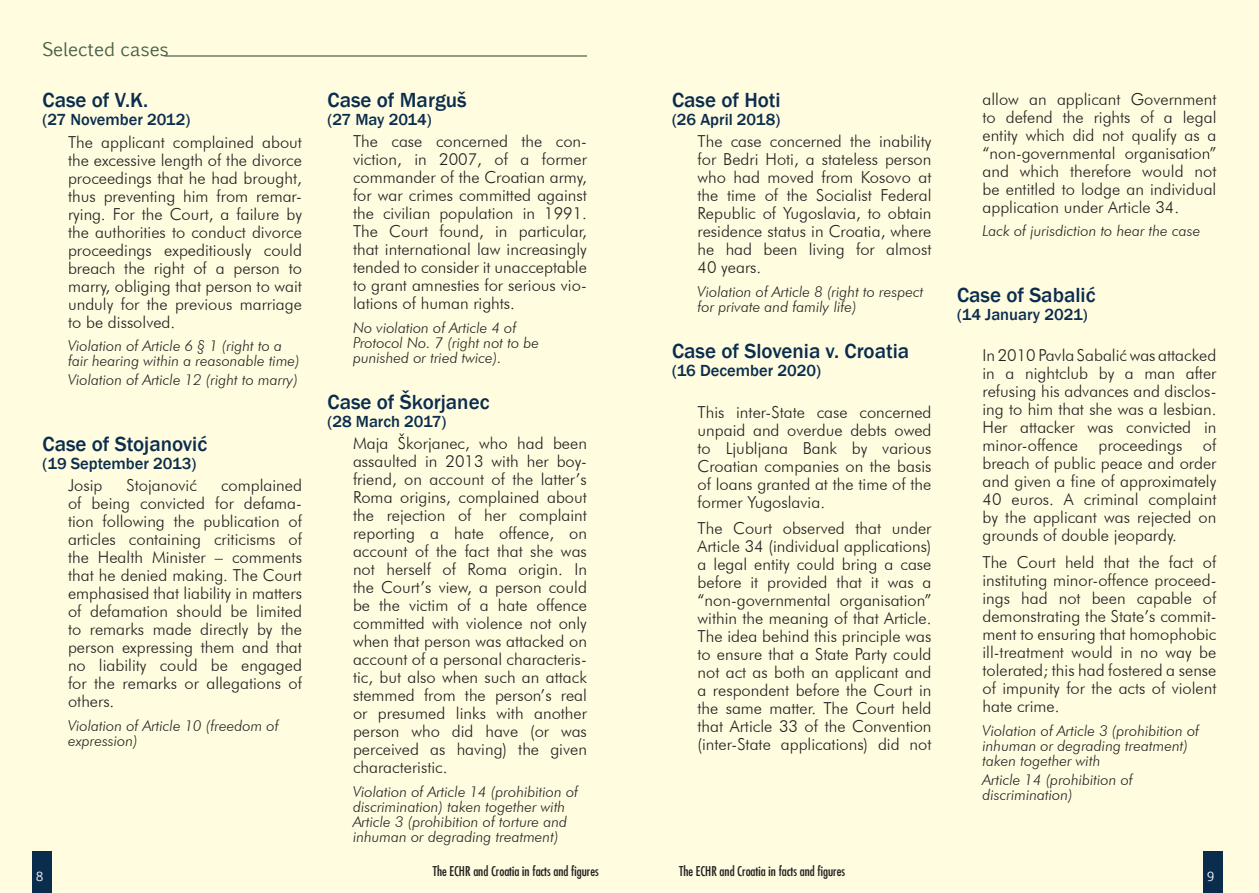
<style>
.page{position:relative;width:1259px;height:893px;background:#fffce0}
.page>*{position:absolute;margin:0;border:0;box-sizing:border-box;transform-origin:0 0}
.Titre_2{font:500 21px "Franklin Gothic";color:#0a2d4e}
.Titre_0{font:18px "Euphemia CAS";color:#48604c}
.Texte{font:300 16.5px/18px "Futura BT";color:#231f20;text-align:justify}
.Date{font:500 16.5px "Franklin Gothic";color:#0a2d4e}
.Sous_texte_light{font:italic 300 15px/15px "Futura BT";color:#231f20}
.t1{font:condensed 13.2px "Futura";color:#231f20}
.t2{font:12px "Euphemia CAS";color:#fff}
</style>
<div class="page">
<div style="left:1203px;top:852px;width:19px;height:41px;background:#0a2d4e"></div>
<div style="left:32px;top:852px;width:19px;height:41px;background:#0a2d4e"></div>
<hr style="left:165px;top:55px;width:422px;height:2px;background:#48604c">
<p class="Titre_0" style="left:43px;top:37px;width:128px">Selected cases</p>
<p class="Titre_2" style="left:43px;top:87px;width:107px">Case of V.K.</p>
<p class="Date" style="left:43px;top:110px;width:149px">(27 November 2012)</p>
<p class="Texte" style="left:68px;top:133px;width:235px">The applicant complained about the excessive length of the divorce proceedings that he had brought, thus preventing him from remar&shy;rying. For the Court, a failure by the authorities to conduct divorce proceedings expeditiously could breach the right of a person to marry, obliging that person to wait unduly for the previous marriage to be dissolved.</p>
<p class="Sous_texte_light" style="left:68px;top:338px;width:233px">Violation of Article 6 § 1 (right to a fair hearing within a reasonable time)</p>
<p class="Sous_texte_light" style="left:68px;top:372px;width:232px">Violation of Article 12 (right to marry)</p>
<p class="Titre_2" style="left:43px;top:431px;width:166px">Case of Stojanović</p>
<p class="Date" style="left:43px;top:453px;width:155px">(19 September 2013)</p>
<p class="Texte" style="left:68px;top:476px;width:36px">Josip</p>
<p class="Texte" style="left:126px;top:476px;width:72px">Stojanović</p>
<p class="Texte" style="left:68px;top:476px;width:235px;text-indent:153px">complained of being convicted for defama&shy;tion following the publication of articles containing criticisms of the Health Minister – comments that he denied making. The Court emphasised that liability in matters of defamation should be limited to remarks made directly by the person expressing them and that no liability could be engaged for the remarks or allegations of others.</p>
<p class="Sous_texte_light" style="left:68px;top:718px;width:212px">Violation of Article 10 (freedom of expression)</p>
<p class="Titre_2" style="left:327px;top:87px;width:141px">Case of Marguš</p>
<p class="Date" style="left:327px;top:109px;width:106px">(27 May 2014)</p>
<p class="Texte" style="left:353px;top:132px;width:235px">The case concerned the con&shy;viction, in 2007, of a former commander of the Croatian army, for war crimes committed against the civilian population in 1991.<br>The Court found, in particular, that international law increasingly tended to consider it unacceptable to grant amnesties for serious vio&shy;lations of human rights.</p>
<p class="Sous_texte_light" style="left:353px;top:320px;width:188px">No violation of Article 4 of<br>Protocol No. 7 (right not to be punished or tried twice).</p>
<p class="Titre_2" style="left:327px;top:389px;width:163px">Case of Škorjanec</p>
<p class="Date" style="left:327px;top:411px;width:120px">(28 March 2017)</p>
<p class="Texte" style="left:353px;top:434px;width:235px">Maja Škorjanec, who had been assaulted in 2013 with her boy&shy;friend, on account of the latter’s Roma origins, complained about the rejection of her complaint reporting a hate offence, on account of the fact that she was not herself of Roma origin. In the Court’s view, a person could be the victim of a hate offence committed with violence not only when that person was attacked on account of a personal characteris&shy;tic, but also when such an attack stemmed from the person’s real or presumed links with another person who did have (or was perceived as having) the given characteristic.</p>
<p class="Sous_texte_light" style="left:353px;top:784px;width:227px">Violation of Article 14 (prohibition of discrimination) taken together with Article 3 (prohibition of torture and inhuman or degrading treatment)</p>
<p class="Titre_2" style="left:672px;top:87px;width:110px">Case of Hoti</p>
<p class="Date" style="left:672px;top:109px;width:110px">(26 April 2018)</p>
<p class="Texte" style="left:697px;top:132px;width:235px">The case concerned the inability for Bedri Hoti, a stateless person who had moved from Kosovo at the time of the Socialist Federal Republic of Yugoslavia, to obtain residence status in Croatia, where he had been living for almost 40 years.</p>
<p class="Sous_texte_light" style="left:697px;top:284px;width:227px">Violation of Article 8 (right to respect for private and family life)</p>
<p class="Titre_2" style="left:672px;top:338px;width:239px">Case of Slovenia v. Croatia</p>
<p class="Date" style="left:672px;top:360px;width:150px">(16 December 2020)</p>
<p class="Texte" style="left:697px;top:403px;width:235px">This inter-State case concerned unpaid and overdue debts owed to Ljubljana Bank by various Croatian companies on the basis of loans granted at the time of the former Yugoslavia.</p>
<p class="Texte" style="left:697px;top:519px;width:235px">The Court observed that under Article 34 (individual applications) a legal entity could bring a case before it provided that it was a “non-governmental organisation” within the meaning of that Article.<br>The idea behind this principle was to ensure that a State Party could not act as both an applicant and a respondent before the Court in the same matter. The Court held that Article 33 of the Convention (inter-State applications) did not</p>
<p class="Texte" style="left:982px;top:90px;width:235px">allow an applicant Government to defend the rights of a legal entity which did not qualify as a “non-governmental organisation” and which therefore would not be entitled to lodge an individual application under Article 34.</p>
<p class="Sous_texte_light" style="left:982px;top:223px;width:219px">Lack of jurisdiction to hear the case</p>
<p class="Titre_2" style="left:957px;top:282px;width:140px">Case of Sabalić</p>
<p class="Date" style="left:957px;top:304px;width:132px">(14 January 2021)</p>
<p class="Texte" style="left:982px;top:346px;width:235px">In 2010 Pavla Sabalić was attacked in a nightclub by a man after refusing his advances and disclos&shy;ing to him that she was a lesbian.<br>Her attacker was convicted in minor-offence proceedings of breach of public peace and order and given a fine of approximately 40 euros. A criminal complaint by the applicant was rejected on grounds of double jeopardy.</p>
<p class="Texte" style="left:982px;top:553px;width:235px">The Court held that the fact of instituting minor-offence proceed&shy;ings had not been capable of demonstrating the State’s commit&shy;ment to ensuring that homophobic ill-treatment would in no way be tolerated; this had fostered a sense of impunity for the acts of violent hate crime.</p>
<p class="Sous_texte_light" style="left:982px;top:722px;width:218px">Violation of Article 3 (prohibition of inhuman or degrading treatment) taken together with</p>
<p class="Sous_texte_light" style="left:982px;top:772px;width:152px">Article 14 (prohibition of discrimination)</p>
<p class="t1" style="left:433px;top:863px;width:168px">The ECHR and Croatia in facts and figures</p>
<p class="t1" style="left:679px;top:863px;width:168px">The ECHR and Croatia in facts and figures</p>
<p class="t2" style="left:36px;top:868px;width:8px">8</p>
<p class="t2" style="left:1207px;top:868px;width:8px">9</p>
</div>
